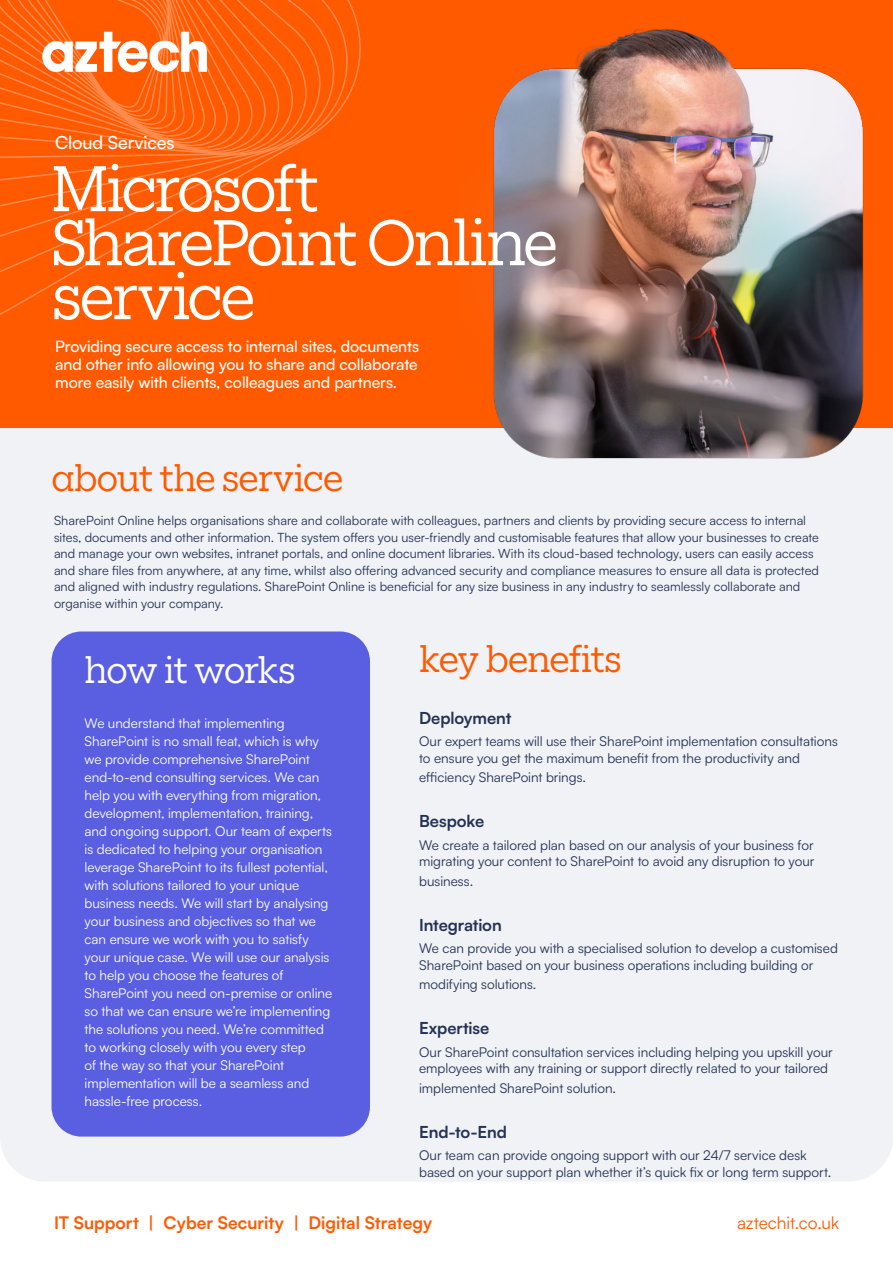
<style>
.page{position:relative;width:893px;height:1263px;background:#f0f2f5}
.page>*{position:absolute;margin:0;border:0;box-sizing:border-box;transform-origin:0 0}
.t1{font:60px/54px "Elizeth";letter-spacing:-.04em;color:#fff}
.t2{font:34.5px "Elizeth";letter-spacing:-.02em;color:#ff5a00}
.t3{font:34.5px "Elizeth";letter-spacing:-.04em;color:#fff}
.t4{font:500 18px "Satoshi";letter-spacing:-.01em;color:#fff}
.t5{font:700 17.25px "Satoshi";color:#ff5a00}
.t6{font:17.25px "Satoshi";letter-spacing:-.005em;color:#ff5a00}
.t7{font:700 16.5px "Satoshi";letter-spacing:-.005em;color:#233255}
.t8{font:500 15.75px/18px "Satoshi";letter-spacing:-.005em;color:#fff;text-align:justify}
.t9{font:13.5px/18px "Satoshi";color:#fff}
.t10{font:13.5px/16.5px "Satoshi";color:#233255}
.t11{font:12.75px/16.5px "Satoshi";color:#233255}
</style>
<div class="page">
<svg style="left:0;top:1136px;width:893px;height:127px;fill:#fff"></svg>
<div style="left:0;top:0;width:893px;height:427px;background:#ff5a00"></div>
<svg style="left:0;top:0;width:361px;height:315px"></svg>
<div style="left:51px;top:631px;width:319px;height:505px;background:#5a5fe1;border-radius:30px"></div>
<img style="left:490px;top:29px;width:373px;height:430px">
<img style="left:803px;top:132px;width:48px;height:231px">
<img style="left:497px;top:87px;width:306px;height:368px">
<svg style="left:42px;top:32px;width:165px;height:40px"></svg>
<p class="t4" style="left:55px;top:130px;width:121px">Cloud Services</p>
<p class="t1" style="left:51px;top:158px;width:508px">Microsoft<br>SharePoint Online service</p>
<p class="t8" style="left:55px;top:337px;width:365px">Providing secure access to internal sites, documents and other info allowing you to share and collaborate more easily with clients, colleagues and partners.</p>
<p class="t2" style="left:51px;top:453px;width:293px">about the service</p>
<p class="t11" style="left:54px;top:512px;width:766px">SharePoint Online helps organisations share and collaborate with colleagues, partners and clients by providing secure access to internal sites, documents and other information. The system offers you user-friendly and customisable features that allow your businesses to create and manage your own websites, intranet portals, and online document libraries. With its cloud-based technology, users can easily access and share files from anywhere, at any time, whilst also offering advanced security and compliance measures to ensure all data is protected and aligned with industry regulations. SharePoint Online is beneficial for any size business in any industry to seamlessly collaborate and organise within your company.</p>
<p class="t3" style="left:85px;top:646px;width:213px">how it works</p>
<p class="t9" style="left:85px;top:713px;width:249px">We understand that implementing SharePoint is no small feat, which is why we provide comprehensive SharePoint end-to-end consulting services. We can help you with everything from migration, development, implementation, training, and ongoing support. Our team of experts is dedicated to helping your organisation leverage SharePoint to its fullest potential, with solutions tailored to your unique business needs. We will start by analysing your business and objectives so that we can ensure we work with you to satisfy your unique case. We will use our analysis to help you choose the features of SharePoint you need on-premise or online so that we can ensure we’re implementing the solutions you need. We’re committed to working closely with you every step<br>of the way so that your SharePoint implementation will be a seamless and hassle-free process.</p>
<p class="t2" style="left:419px;top:634px;width:204px">key benefits</p>
<p class="t7" style="left:419px;top:706px;width:94px">Deployment</p>
<p class="t10" style="left:419px;top:732px;width:420px">Our expert teams will use their SharePoint implementation consultations to ensure you get the maximum benefit from the productivity and</p>
<p class="t10" style="left:419px;top:768px;width:168px">efficiency SharePoint brings.</p>
<p class="t7" style="left:419px;top:809px;width:67px">Bespoke</p>
<p class="t10" style="left:419px;top:836px;width:397px">We create a tailored plan based on our analysis of your business for migrating your content to SharePoint to avoid any disruption to your</p>
<p class="t10" style="left:419px;top:872px;width:56px">business.</p>
<p class="t7" style="left:419px;top:913px;width:84px">Integration</p>
<p class="t10" style="left:419px;top:939px;width:420px">We can provide you with a specialised solution to develop a customised<br>SharePoint based on your business operations including building or</p>
<p class="t10" style="left:419px;top:975px;width:119px">modifying solutions.</p>
<p class="t7" style="left:419px;top:1016px;width:72px">Expertise</p>
<p class="t10" style="left:419px;top:1043px;width:415px">Our SharePoint consultation services including helping you upskill your employees with any training or support directly related to your tailored</p>
<p class="t10" style="left:419px;top:1079px;width:198px">implemented SharePoint solution.</p>
<p class="t7" style="left:419px;top:1120px;width:89px">End-to-End</p>
<p class="t10" style="left:419px;top:1146px;width:414px">Our team can provide ongoing support with our 24/7 service desk based on your support plan whether it’s quick fix or long term support.</p>
<p class="t5" style="left:54px;top:1210px;width:380px">IT Support | Cyber Security | Digital Strategy</p>
<p class="t6" style="left:737px;top:1211px;width:104px">aztechit.co.uk</p>
</div>
